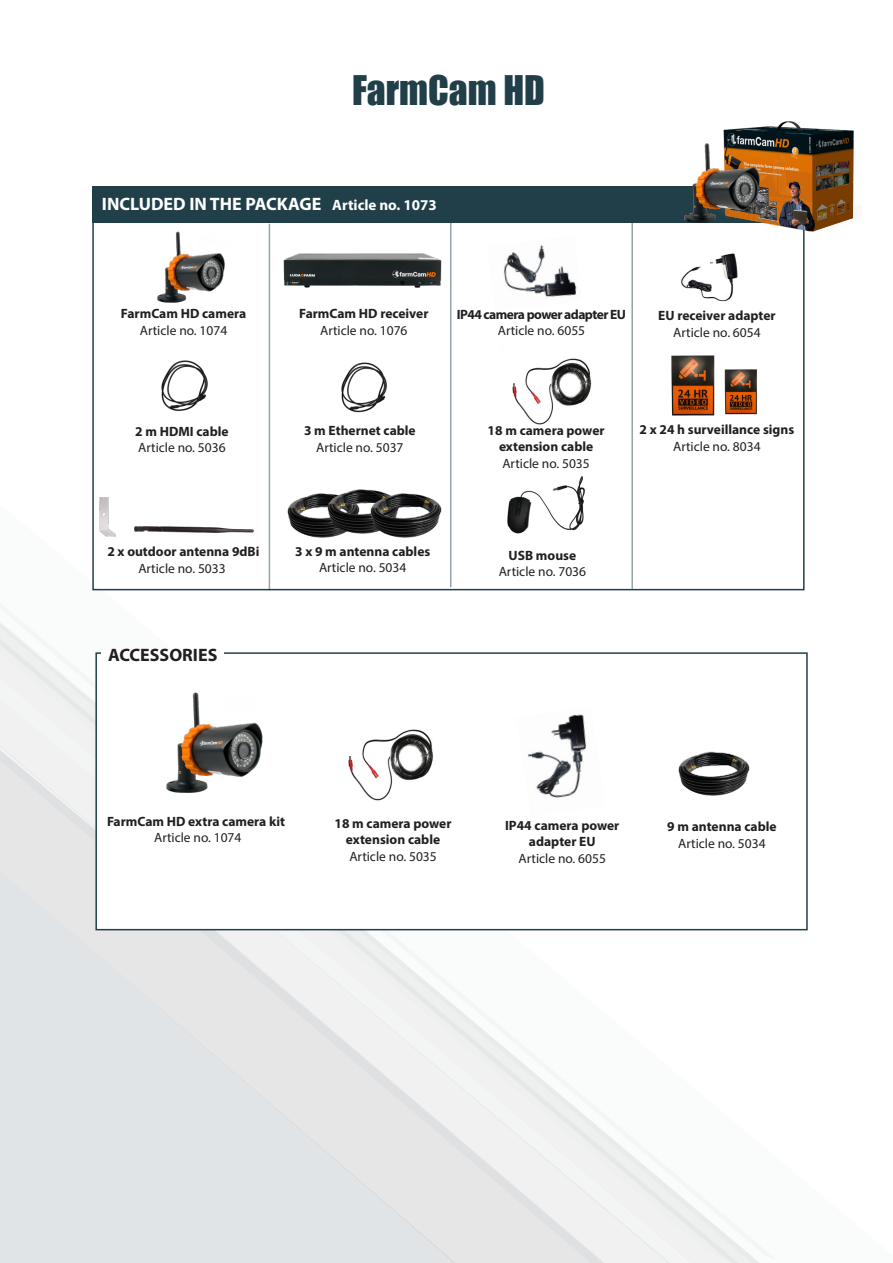
<style>
.page{position:relative;width:893px;height:1263px;background:#fff}
.page>*{position:absolute;margin:0;border:0;box-sizing:border-box;transform-origin:0 0}
.t1{font:37.5px "Impact";color:#213f49}
.t2{font:700 18px "Myriad Pro";color:#fff}
.t3{font:700 18px "Myriad Pro";color:#231f20}
.Vit_rubrik{font:700 13.5px/16.5px "Myriad Pro";color:#231f20;text-align:center}
.Vit_rubrik-2{font:13.5px/16.5px "Myriad Pro";color:#231f20;text-align:center}
.Vit_rubrik-3{font:700 13.5px/16.5px "Myriad Pro";letter-spacing:-.04em;color:#231f20;text-align:center}
.s1{font-size:15px}
.s2{font-weight:400}
.s3{font-weight:700}
</style>
<div class="page">
<svg style="left:0;top:622px;width:798px;height:309px"></svg>
<svg style="left:0;top:677px;width:791px;height:586px;fill:#e6e6e7"></svg>
<div style="left:92px;top:221px;width:713px;height:369px;border:2px solid #213f49"></div>
<div style="left:95px;top:652px;width:713px;height:278px;background:#fff;border:2px solid #213f49"></div>
<div style="left:102px;top:651px;width:122px;height:26px;background:#fff"></div>
<hr style="left:269px;top:224px;width:1px;height:366px;background:#213f49">
<hr style="left:450px;top:221px;width:1px;height:366px;background:#213f49">
<hr style="left:631px;top:222px;width:2px;height:367px;background:#213f49">
<div style="left:92px;top:186px;width:713px;height:36px;background:#213f49"></div>
<img style="left:157px;top:231px;width:68px;height:72px">
<img style="left:723px;top:121px;width:131px;height:125px">
<img style="left:678px;top:138px;width:90px;height:91px">
<img style="left:283px;top:253px;width:159px;height:35px">
<img style="left:135px;top:526px;width:119px;height:6px">
<img style="left:99px;top:498px;width:17px;height:38px">
<img style="left:507px;top:476px;width:78px;height:58px">
<img style="left:678px;top:226px;width:66px;height:76px">
<img style="left:504px;top:245px;width:73px;height:52px">
<img style="left:341px;top:362px;width:46px;height:51px">
<img style="left:161px;top:360px;width:47px;height:52px">
<img style="left:512px;top:358px;width:80px;height:67px">
<img style="left:671px;top:355px;width:44px;height:61px">
<img style="left:724px;top:369px;width:33px;height:46px">
<img style="left:528px;top:714px;width:59px;height:84px">
<img style="left:166px;top:692px;width:97px;height:101px">
<img style="left:348px;top:729px;width:86px;height:72px">
<img style="left:678px;top:751px;width:72px;height:45px">
<img style="left:288px;top:493px;width:54px;height:45px">
<img style="left:328px;top:489px;width:42px;height:45px">
<img style="left:370px;top:490px;width:72px;height:48px">
<p class="t1" style="left:352px;top:61px;width:194px">FarmCam HD</p>
<p class="t2" style="left:102px;top:192px;width:336px">INCLUDED IN THE PACKAGE <span class="s1">Article no. 1073</span></p>
<p class="Vit_rubrik" style="left:121px;top:305px;width:127px">FarmCam HD camera<br><span class="s2">Article no. 1074</span></p>
<p class="Vit_rubrik" style="left:299px;top:305px;width:131px">FarmCam HD receiver<br><span class="s2">Article no. 1076</span></p>
<p class="Vit_rubrik-3" style="left:457px;top:305px;width:171px">IP44 camera power adapter EU<br><span class="s2">Article no. 6055</span></p>
<p class="Vit_rubrik" style="left:658px;top:307px;width:119px">EU receiver adapter<br><span class="s2">Article no. 6054</span></p>
<p class="Vit_rubrik-2" style="left:135px;top:423px;width:95px;text-align:left"><span class="s3">2 m HDMI cable<br></span>Article no. 5036</p>
<p class="Vit_rubrik" style="left:304px;top:422px;width:113px">3 m Ethernet cable<br><span class="s2">Article no. 5037</span></p>
<p class="Vit_rubrik" style="left:488px;top:421px;width:118px">18 m camera power extension cable<br><span class="s2">Article no. 5035</span></p>
<p class="Vit_rubrik" style="left:640px;top:421px;width:156px">2 x 24 h surveillance signs<br><span class="s2">Article no. 8034</span></p>
<p class="Vit_rubrik" style="left:107px;top:543px;width:154px">2 x outdoor antenna 9dBi<br><span class="s2">Article no. 5033</span></p>
<p class="Vit_rubrik" style="left:295px;top:542px;width:137px">3 x 9 m antenna cables<br><span class="s2">Article no. 5034</span></p>
<p class="Vit_rubrik-2" style="left:499px;top:547px;width:89px"><span class="s3">USB mouse<br></span>Article no. 7036</p>
<p class="t3" style="left:108px;top:644px;width:111px">ACCESSORIES</p>
<p class="Vit_rubrik" style="left:107px;top:812px;width:180px">FarmCam HD extra camera kit<br><span class="s2">Article no. 1074</span></p>
<p class="Vit_rubrik" style="left:335px;top:814px;width:118px">18 m camera power extension cable<br><span class="s2">Article no. 5035</span></p>
<p class="Vit_rubrik" style="left:667px;top:818px;width:111px">9 m antenna cable<br><span class="s2">Article no. 5034</span></p>
<p class="Vit_rubrik" style="left:505px;top:816px;width:116px">IP44 camera power adapter EU<br><span class="s2">Article no. 6055</span></p>
</div>
